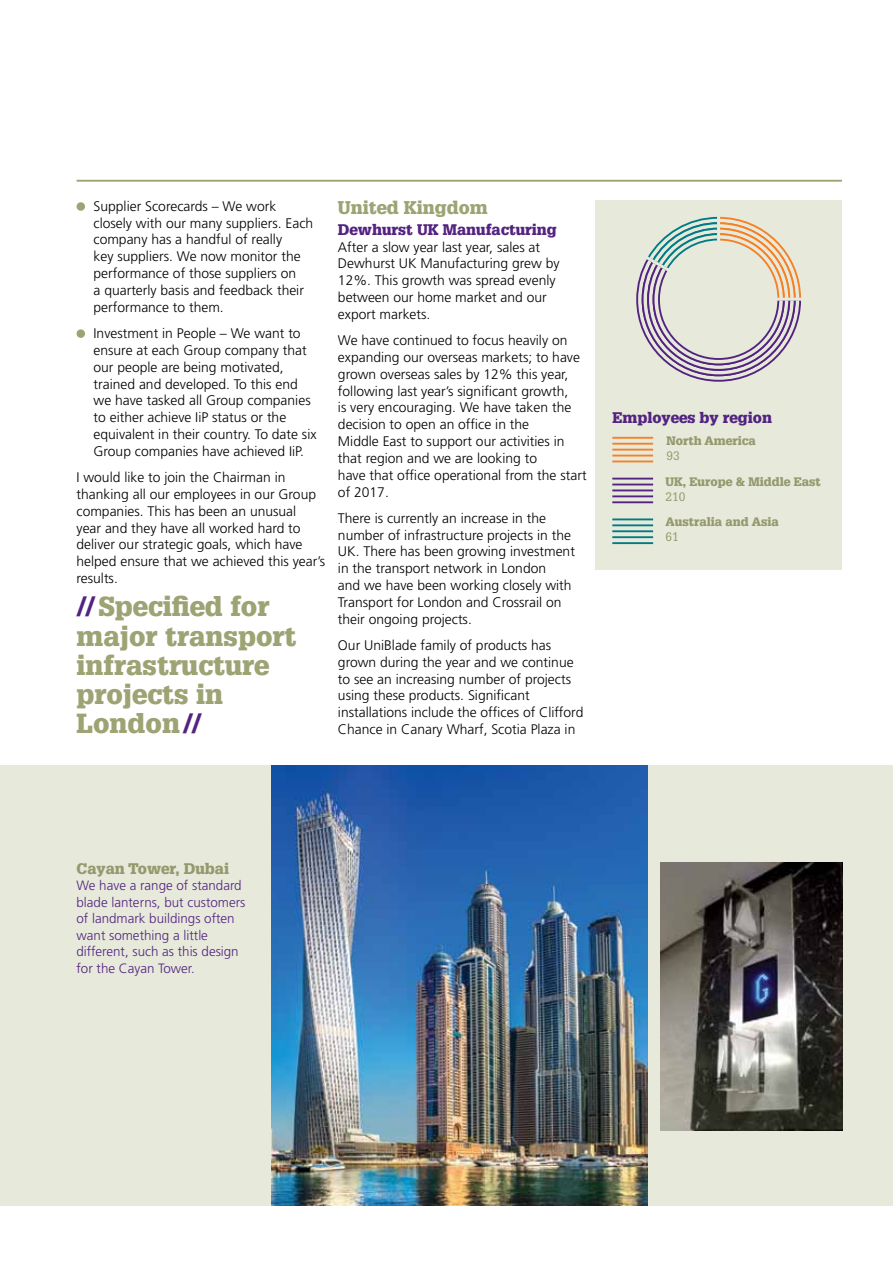
<style>
.page{position:relative;width:893px;height:1263px;background:#fff}
.page>*{position:absolute;margin:0;border:0;box-sizing:border-box;transform-origin:0 0}
.t1{font:900 27px/29.2px "Glypha";color:#9ea374}
.t2{font:900 18px "Glypha";color:#9ea374}
.t3{font:900 15px "Glypha";color:#522380}
.t4{font:900 15px "Glypha";color:#95996d}
.t5{font:300 13.8px/16.8px "Frutiger";color:#000}
.t6{font:300 13.5px/16.5px "Frutiger";color:#522380}
.t7{font:900 12px "Glypha";color:#95996d}
.t8{font:12px "Glypha";color:#95996d}
.s1{color:#522380}
</style>
<div class="page">
<hr style="left:77px;top:180px;width:765px;height:2px;background:#9ea374">
<div style="left:0;top:765px;width:893px;height:440px;background:#e7e9db"></div>
<div style="left:77px;top:202px;width:8px;height:9px;background:#9ea374;border-radius:50%"></div>
<div style="left:77px;top:329px;width:8px;height:9px;background:#9ea374;border-radius:50%"></div>
<img style="left:271px;top:765px;width:376px;height:440px">
<img style="left:660px;top:862px;width:182px;height:268px">
<div style="left:595px;top:200px;width:247px;height:370px;background:#e7e9db"></div>
<hr style="left:612px;top:437px;width:41px;height:2px;background:#f58025">
<hr style="left:612px;top:443px;width:41px;height:2px;background:#f58025">
<hr style="left:612px;top:449px;width:41px;height:2px;background:#f58025">
<hr style="left:612px;top:455px;width:41px;height:1px;background:#f58025">
<hr style="left:612px;top:460px;width:41px;height:2px;background:#f58025">
<hr style="left:612px;top:478px;width:41px;height:1px;background:#522380">
<hr style="left:612px;top:484px;width:41px;height:1px;background:#522380">
<hr style="left:612px;top:489px;width:41px;height:2px;background:#522380">
<hr style="left:612px;top:495px;width:41px;height:2px;background:#522380">
<hr style="left:612px;top:501px;width:41px;height:2px;background:#522380">
<hr style="left:612px;top:518px;width:41px;height:2px;background:#007b85">
<hr style="left:612px;top:524px;width:41px;height:2px;background:#007b85">
<hr style="left:612px;top:530px;width:41px;height:2px;background:#007b85">
<hr style="left:612px;top:536px;width:41px;height:2px;background:#007b85">
<hr style="left:612px;top:542px;width:41px;height:2px;background:#007b85">
<svg style="left:636px;top:216px;width:165px;height:166px"></svg>
<p class="t5" style="left:94px;top:198px;width:221px">Supplier Scorecards – We work closely with our many suppliers. Each company has a handful of really<br>key suppliers. We now monitor the performance of those suppliers on<br>a quarterly basis and feedback their performance to them.</p>
<p class="t5" style="left:94px;top:325px;width:225px">Investment in People – We want to ensure at each Group company that our people are being motivated, trained and developed. To this end we have tasked all Group companies to either achieve IiP status or the equivalent in their country. To date six Group companies have achieved IiP.</p>
<p class="t5" style="left:77px;top:469px;width:250px">I would like to join the Chairman in thanking all our employees in our Group companies. This has been an unusual<br>year and they have all worked hard to deliver our strategic goals, which have helped ensure that we achieved this year’s results.</p>
<h1 class="t1" style="left:77px;top:592px;width:221px"><span class="s1">//</span>Specified for major transport infrastructure projects in<br>London<span class="s1">//</span></h1>
<h2 class="t2" style="left:338px;top:196px;width:152px">United Kingdom</h2>
<p class="t3" style="left:338px;top:220px;width:220px">Dewhurst UK Manufacturing</p>
<p class="t5" style="left:338px;top:238px;width:223px">After a slow year last year, sales at<br>Dewhurst UK Manufacturing grew by<br>12%. This growth was spread evenly between our home market and our export markets.</p>
<p class="t5" style="left:338px;top:332px;width:250px">We have continued to focus heavily on expanding our overseas markets; to have grown overseas sales by 12% this year, following last year’s significant growth,<br>is very encouraging. We have taken the decision to open an office in the<br>Middle East to support our activities in that region and we are looking to<br>have that office operational from the start of 2017.</p>
<p class="t5" style="left:338px;top:509px;width:238px">There is currently an increase in the number of infrastructure projects in the UK. There has been growing investment in the transport network in London<br>and we have been working closely with Transport for London and Crossrail on their ongoing projects.</p>
<p class="t5" style="left:338px;top:637px;width:247px">Our UniBlade family of products has grown during the year and we continue to see an increasing number of projects using these products. Significant installations include the offices of Clifford Chance in Canary Wharf, Scotia Plaza in</p>
<p class="t3" style="left:612px;top:408px;width:161px">Employees by region</p>
<p class="t7" style="left:666px;top:433px;width:91px">North America</p>
<p class="t8" style="left:666px;top:448px;width:15px">93</p>
<p class="t7" style="left:665px;top:474px;width:157px">UK, Europe &amp; Middle East</p>
<p class="t8" style="left:665px;top:489px;width:22px">210</p>
<p class="t7" style="left:665px;top:515px;width:115px">Australia and Asia</p>
<p class="t8" style="left:665px;top:529px;width:15px">61</p>
<p class="t4" style="left:77px;top:859px;width:154px">Cayan Tower, Dubai</p>
<p class="t6" style="left:77px;top:877px;width:170px">We have a range of standard blade lanterns, but customers of landmark buildings often want something a little different, such as this design for the Cayan Tower.</p>
</div>
